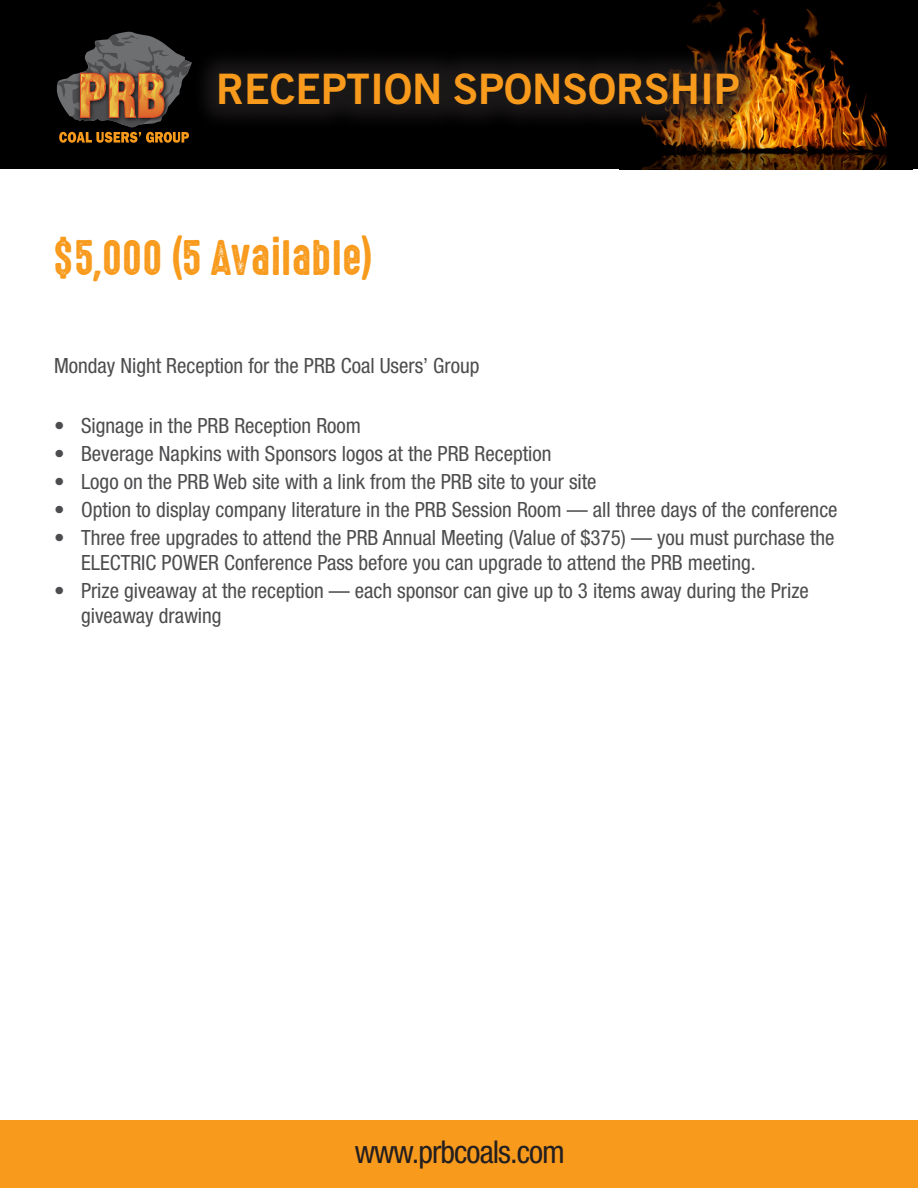
<style>
.page{position:relative;width:918px;height:1188px;background:#fff}
.page>*{position:absolute;margin:0;border:0;box-sizing:border-box;transform-origin:0 0}
.head{font:45px "High Voltage Rough";color:#f89a1c}
.page_head{font:42px "Trade Gothic LT Std Bd 2";color:#f89a1c}
.t1{font:condensed 31.5px "Helvetica Neue LT Std";letter-spacing:-.03em;color:#231f20}
.body{font:condensed 21px/25.2px "Helvetica Neue LT Std";color:#4d4d4f}
</style>
<div class="page">
<div style="left:0;top:1120px;width:918px;height:68px;background:#f89a1c"></div>
<div style="left:0;top:0;width:918px;height:169px;background:#000"></div>
<img style="left:642px;top:1px;width:246px;height:168px">
<svg style="left:56px;top:32px;width:135px;height:111px"></svg>
<div style="left:191px;top:46px;width:575px;height:86px;background:#231f20;opacity:.75"></div>
<p class="page_head" style="left:216px;top:63px;width:525px">RECEPTION SPONSORSHIP</p>
<p class="head" style="left:54px;top:233px;width:320px">$5,000 (5 Available)</p>
<p class="body" style="left:54px;top:353px;width:427px">Monday Night Reception for the PRB Coal Users’ Group</p>
<p class="body" style="left:54px;top:413px;width:309px">• Signage in the PRB Reception Room</p>
<p class="body" style="left:54px;top:441px;width:499px">• Beverage Napkins with Sponsors logos at the PRB Reception</p>
<p class="body" style="left:54px;top:469px;width:544px">• Logo on the PRB Web site with a link from the PRB site to your site</p>
<p class="body" style="left:54px;top:497px;width:785px">• Option to display company literature in the PRB Session Room — all three days of the conference</p>
<p class="body" style="left:81px;top:525px;width:755px;text-indent:-27px">• Three free upgrades to attend the PRB Annual Meeting (Value of $375) — you must purchase the<br>ELECTRIC POWER Conference Pass before you can upgrade to attend the PRB meeting.</p>
<p class="body" style="left:81px;top:578px;width:729px;text-indent:-27px">• Prize giveaway at the reception — each sponsor can give up to 3 items away during the Prize giveaway drawing</p>
<h3 class="t1" style="left:355px;top:1133px;width:212px">www.prbcoals.com</h3>
</div>
